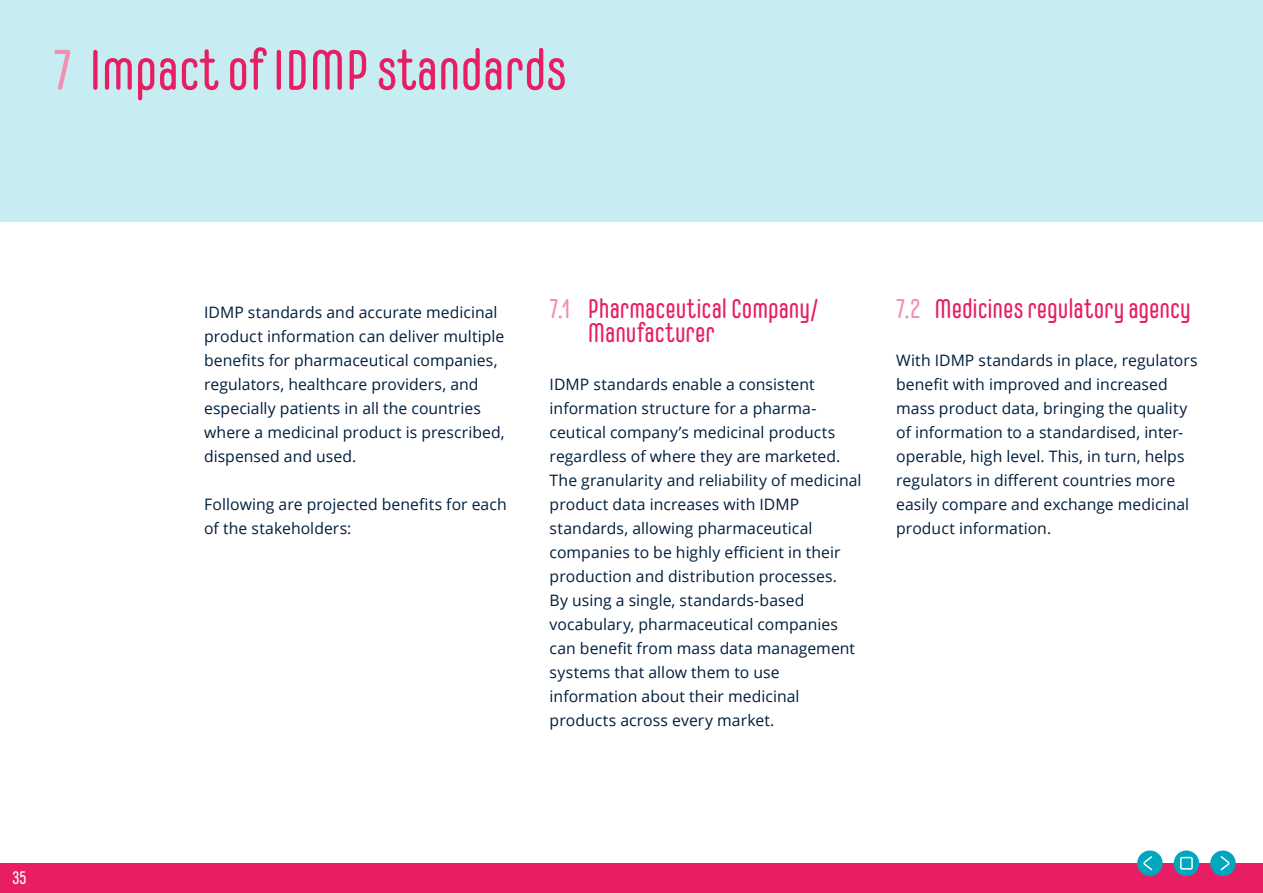
<style>
.page{position:relative;width:1263px;height:893px;background:#fff}
.page>*{position:absolute;margin:0;border:0;box-sizing:border-box;transform-origin:0 0}
.t1{font:56.7px "Carl Marx";color:#e71e63}
.t2{font:27px/24px "Carl Marx";color:#e71e63}
.t3{font:18px "Carl Marx";color:#fff}
.t4{font:15.75px/24px "Open Sans";letter-spacing:.005em;color:#001e3c}
.s1{color:#f38fb1}
</style>
<div class="page">
<div style="left:0;top:0;width:1263px;height:221px;background:#c7ecf1"></div>
<div style="left:0;top:863px;width:1263px;height:30px;background:#e71e63"></div>
<div style="left:1137px;top:850px;width:25px;height:26px;background:#00a7be;border-radius:50%"></div>
<div style="left:1210px;top:850px;width:26px;height:26px;background:#00a7be;border-radius:50%"></div>
<div style="left:1174px;top:850px;width:25px;height:26px;background:#00a7be;border-radius:50%"></div>
<div style="left:1180px;top:857px;width:13px;height:13px;border:2px solid #fff"></div>
<svg style="left:1143px;top:856px;width:10px;height:15px"></svg>
<svg style="left:1220px;top:856px;width:9px;height:15px"></svg>
<h1 class="t1" style="left:53px;top:38px;width:515px"><span class="s1">7</span> Impact of IDMP standards</h1>
<p class="t3" style="left:12px;top:867px;width:15px">35</p>
<p class="t4" style="left:204px;top:300px;width:302px">IDMP standards and accurate medicinal product information can deliver multiple benefits for pharmaceutical companies, regulators, healthcare providers, and especially patients in all the countries where a medicinal product is prescribed, dispensed and used.</p>
<p class="t4" style="left:204px;top:492px;width:304px">Following are projected benefits for each of the stakeholders:</p>
<h2 class="t2" style="left:588px;top:297px;width:233px;text-indent:-38px"><span class="s1">7.1</span> Pharmaceutical Company/<br>Manufacturer</h2>
<p class="t4" style="left:550px;top:372px;width:313px">IDMP standards enable a consistent information structure for a pharma&shy;ceutical company’s medicinal products regardless of where they are marketed.<br>The granularity and reliability of medicinal product data increases with IDMP standards, allowing pharmaceutical companies to be highly efficient in their production and distribution processes.<br>By using a single, standards-based vocabulary, pharmaceutical companies can benefit from mass data management systems that allow them to use information about their medicinal products across every market.</p>
<h2 class="t2" style="left:896px;top:297px;width:296px"><span class="s1">7.2</span> Medicines regulatory agency</h2>
<p class="t4" style="left:896px;top:348px;width:303px">With IDMP standards in place, regulators benefit with improved and increased mass product data, bringing the quality of information to a standardised, inter&shy;operable, high level. This, in turn, helps regulators in different countries more easily compare and exchange medicinal product information.</p>
</div>
